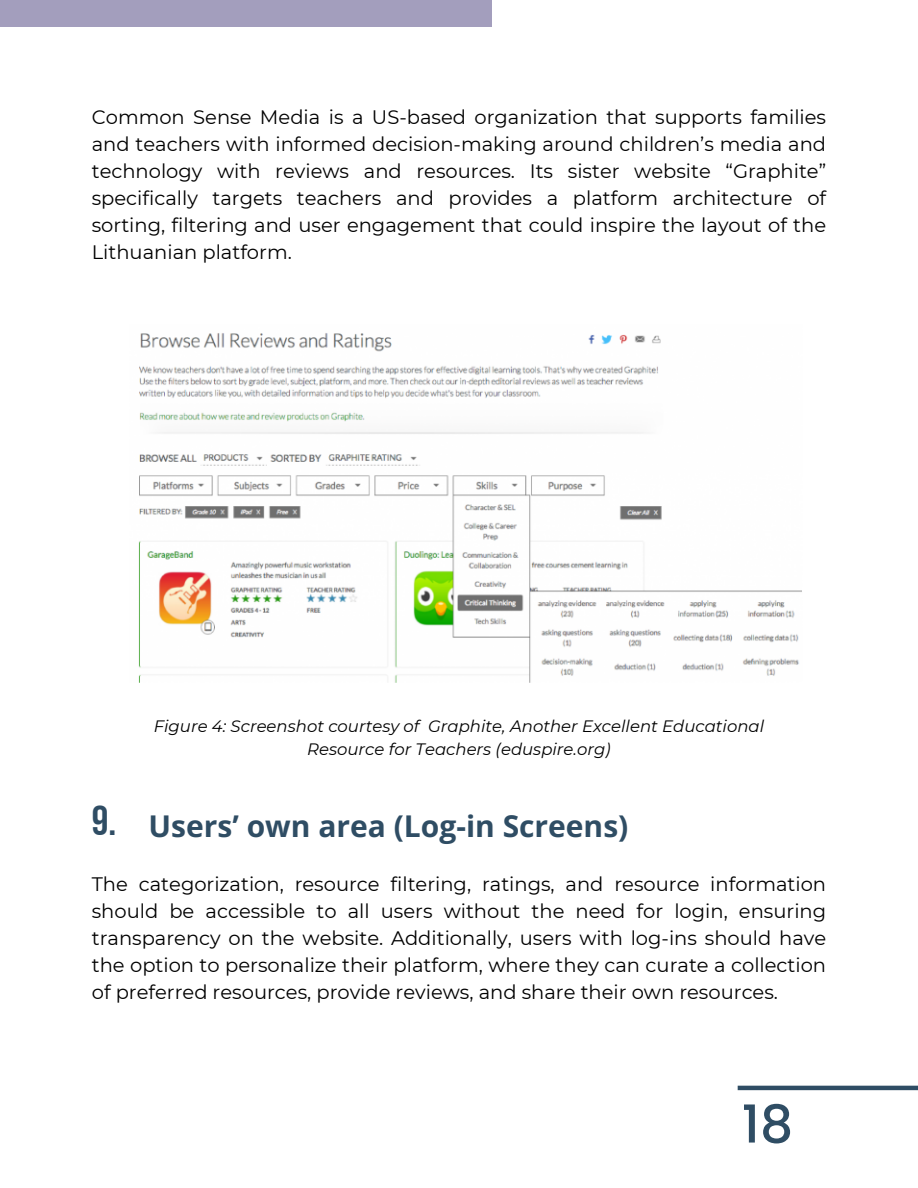
<style>
.page{position:relative;width:918px;height:1188px;background:#fff}
.page>*{position:absolute;margin:0;border:0;box-sizing:border-box;transform-origin:0 0}
.t1{font:500 52.2px "Poppins";color:#2f4d64}
.t2{font:42px "Bebas Neue Cyrillic";color:#2f4d64}
.t3{font:700 30px "Open Sans";color:#2f4d64}
.t4{font:19.5px/27px "Montserrat";color:#000;text-align:justify}
.t5{font:italic 16.5px/22.5px "Montserrat";color:#000;text-align:center}
</style>
<div class="page">
<img style="left:139px;top:333px;width:663px;height:350px">
<hr style="left:738px;top:1086px;width:180px;height:4px;background:#2f4d64">
<div style="left:0;top:0;width:491px;height:26px;background:#a39ebd"></div>
<p class="t4" style="left:92px;top:104px;width:736px">Common Sense Media is a US-based organization that supports families and teachers with informed decision-making around children’s media and technology with reviews and resources. Its sister website “Graphite” specifically targets teachers and provides a platform architecture of sorting, filtering and user engagement that could inspire the layout of the Lithuanian platform.</p>
<p class="t5" style="left:154px;top:715px;width:612px">Figure 4: Screenshot courtesy of Graphite, Another Excellent Educational<br>Resource for Teachers (eduspire.org)</p>
<p class="t2" style="left:92px;top:804px;width:26px">9.</p>
<p class="t3" style="left:149px;top:805px;width:481px">Users’ own area (Log-in Screens)</p>
<p class="t4" style="left:92px;top:871px;width:736px">The categorization, resource filtering, ratings, and resource information should be accessible to all users without the need for login, ensuring transparency on the website. Additionally, users with log-ins should have the option to personalize their platform, where they can curate a collection of preferred resources, provide reviews, and share their own resources.</p>
<p class="t1" style="left:742px;top:1088px;width:53px">18</p>
</div>
